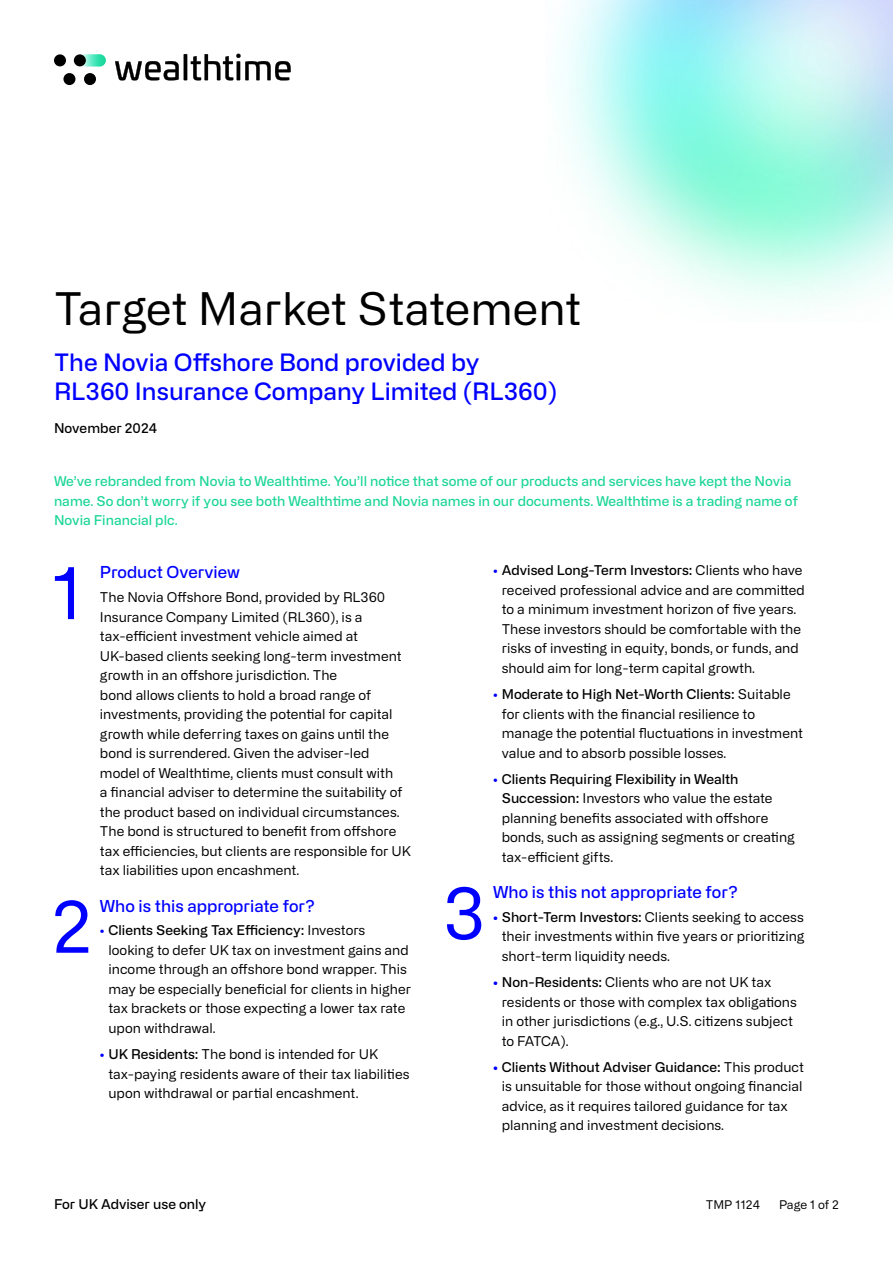
<style>
.page{position:relative;width:893px;height:1263px;background:#fff}
.page>*{position:absolute;margin:0;border:0;box-sizing:border-box;transform-origin:0 0}
.t1{font:72px "Alliance No.2";color:#00f}
.t2{font:45px "Alliance No.2";color:#000}
.t3{font:500 24px/28.8px "Alliance No.2";color:#00f}
.t4{font:500 16.5px "Alliance No.2";color:#00f}
.t5{font:13.5px/19.5px "Alliance No.2";color:#000}
.t6{font:500 13.5px/19.5px "Alliance No.2";color:#1dd698}
.t7{font:500 13.5px "Alliance No.2";color:#000}
.t8{font:12px "Alliance No.2";color:#000}
.s1{color:#00f}
.s2{font-weight:500}
.s3{font-weight:500;color:#00f}
</style>
<div class="page">
<svg style="left:74px;top:54px;width:32px;height:12px"></svg>
<div style="left:54px;top:54px;width:12px;height:12px;background:#000;border-radius:50%"></div>
<div style="left:63px;top:73px;width:12px;height:12px;background:#000;border-radius:50%"></div>
<div style="left:84px;top:73px;width:12px;height:12px;background:#000;border-radius:50%"></div>
<svg style="left:115px;top:61px;width:64px;height:19px"></svg>
<hr style="left:184px;top:54px;width:3px;height:26px;background:#000">
<svg style="left:191px;top:54px;width:100px;height:26px"></svg>
<div style="left:74px;top:54px;width:12px;height:12px;background:#000;border-radius:50%"></div>
<p class="t2" style="left:54px;top:281px;width:529px">Target Market Statement</p>
<p class="t3" style="left:54px;top:348px;width:505px">The Novia Offshore Bond provided by<br>RL360 Insurance Company Limited (RL360)</p>
<p class="t7" style="left:54px;top:420px;width:104px">November 2024</p>
<p class="t6" style="left:54px;top:472px;width:745px">We’ve rebranded from Novia to Wealthtime. You’ll notice that some of our products and services have kept the Novia name. So don’t worry if you see both Wealthtime and Novia names in our documents. Wealthtime is a trading name of<br>Novia Financial plc.</p>
<p class="t1" style="left:51px;top:548px;width:34px">1</p>
<p class="t5" style="left:502px;top:561px;width:305px;text-indent:-9px"><span class="s1">•</span> <span class="s2">Advised Long-Term Investors:</span> Clients who have received professional advice and are committed to a minimum investment horizon of five years.<br>These investors should be comfortable with the risks of investing in equity, bonds, or funds, and should aim for long-term capital growth.</p>
<p class="t5" style="left:502px;top:684px;width:303px;text-indent:-9px"><span class="s1">•</span> <span class="s2">Moderate to High Net-Worth Clients:</span> Suitable for clients with the financial resilience to manage the potential fluctuations in investment value and to absorb possible losses.</p>
<p class="t5" style="left:502px;top:769px;width:295px;text-indent:-9px"><span class="s1">•</span> <span class="s2">Clients Requiring Flexibility in Wealth Succession:</span> Investors who value the estate planning benefits associated with offshore bonds, such as assigning segments or creating tax-efficient gifts.</p>
<p class="t4" style="left:493px;top:882px;width:246px">Who is this not appropriate for?</p>
<p class="t5" style="left:502px;top:907px;width:304px;text-align:justify;text-indent:-9px"><span class="s3">•</span> <span class="s2">Short-Term Investors:</span> Clients seeking to access their investments within five years or prioritizing short-term liquidity needs.</p>
<p class="t5" style="left:502px;top:972px;width:297px;text-indent:-9px"><span class="s3">•</span> <span class="s2">Non-Residents:</span> Clients who are not UK tax residents or those with complex tax obligations in other jurisdictions (e.g., U.S. citizens subject to FATCA).</p>
<p class="t5" style="left:502px;top:1057px;width:304px;text-indent:-9px"><span class="s3">•</span> <span class="s2">Clients Without Adviser Guidance:</span> This product is unsuitable for those without ongoing financial advice, as it requires tailored guidance for tax planning and investment decisions.</p>
<p class="t4" style="left:100px;top:562px;width:142px">Product Overview</p>
<p class="t5" style="left:100px;top:587px;width:313px">The Novia Offshore Bond, provided by RL360<br>Insurance Company Limited (RL360), is a tax-efficient investment vehicle aimed at UK-based clients seeking long-term investment growth in an offshore jurisdiction. The<br>bond allows clients to hold a broad range of investments, providing the potential for capital growth while deferring taxes on gains until the bond is surrendered. Given the adviser-led model of Wealthtime, clients must consult with<br>a financial adviser to determine the suitability of the product based on individual circumstances.<br>The bond is structured to benefit from offshore tax efficiencies, but clients are responsible for UK tax liabilities upon encashment.</p>
<p class="t4" style="left:100px;top:895px;width:217px">Who is this appropriate for?</p>
<p class="t5" style="left:108px;top:921px;width:304px;text-indent:-9px"><span class="s1">•</span> <span class="s2">Clients Seeking Tax Efficiency:</span> Investors looking to defer UK tax on investment gains and income through an offshore bond wrapper. This may be especially beneficial for clients in higher tax brackets or those expecting a lower tax rate upon withdrawal.</p>
<p class="t5" style="left:108px;top:1044px;width:303px;text-indent:-9px"><span class="s1">•</span> <span class="s2">UK Residents:</span> The bond is intended for UK tax-paying residents aware of their tax liabilities upon withdrawal or partial encashment.</p>
<p class="t1" style="left:442px;top:868px;width:45px">3</p>
<p class="t1" style="left:51px;top:882px;width:43px">2</p>
<p class="t7" style="left:54px;top:1195px;width:154px">For UK Adviser use only</p>
<p class="t8" style="left:706px;top:1197px;width:56px">TMP 1124</p>
<p class="t8" style="left:779px;top:1197px;width:61px">Page 1 of 2</p>
</div>
